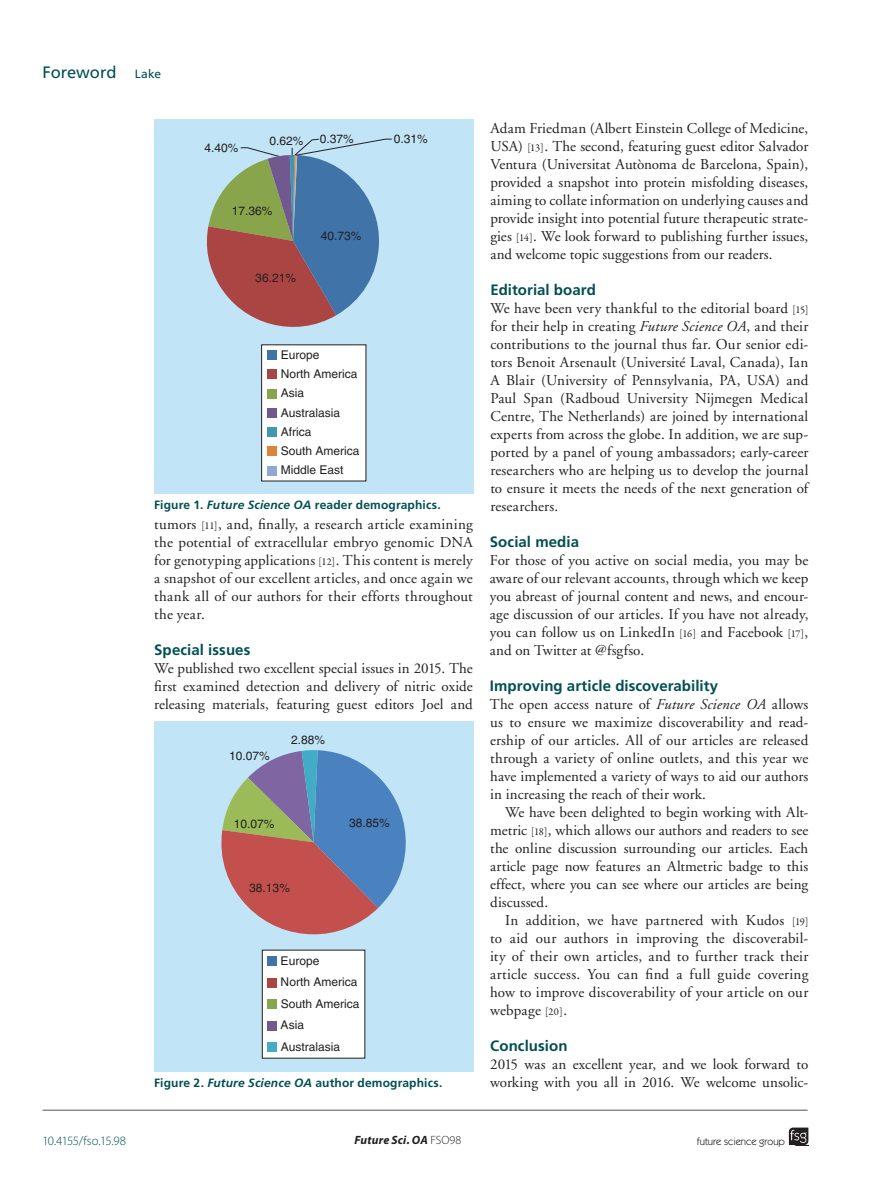
<style>
.page{position:relative;width:885px;height:1191px;background:#fff}
.page>*{position:absolute;margin:0;border:0;box-sizing:border-box;transform-origin:0 0}
.t1{font:16.5px "Frutiger";letter-spacing:-.005em;color:#004f51}
.t2{font:15px/18px "Adobe Garamond";letter-spacing:.005em;color:#231f20;text-align:justify}
.t3{font:700 15px "Frutiger";letter-spacing:.005em;color:#004f51}
.t4{font:300 12.75px "Myriad Pro";letter-spacing:-.04em;color:#004f51}
.t5{font:12px/19.2px "Helvetica LT Std";color:#231f20}
.t6{font:700 12px "Frutiger";letter-spacing:.015em;color:#004f51}
.t7{font:italic 700 12px "Myriad Pro";letter-spacing:.01em;color:#231f20}
.t8{font:10.5px "Itc Kabel";color:#231f20}
.s1{font-size:12px}
.s2{font-style:italic}
.s3{font-family:"Garamond Premr Pro";font-size:10.5px}
.s4{font-weight:300;font-style:normal}
</style>
<div class="page">
<div style="left:154px;top:119px;width:319px;height:374px;background:#c1e4f7"></div>
<div style="left:261px;top:344px;width:105px;height:137px;background:#fff"></div>
<div style="left:268px;top:351px;width:9px;height:9px;background:#4073a8"></div>
<div style="left:268px;top:370px;width:9px;height:9px;background:#aa4543"></div>
<div style="left:268px;top:389px;width:9px;height:9px;background:#89a54c"></div>
<div style="left:268px;top:408px;width:9px;height:9px;background:#715990"></div>
<div style="left:268px;top:428px;width:9px;height:9px;background:#4098af"></div>
<div style="left:268px;top:447px;width:9px;height:9px;background:#dc843b"></div>
<div style="left:268px;top:466px;width:9px;height:9px;background:#92a9cf"></div>
<svg style="left:207px;top:138px;width:185px;height:189px"></svg>
<svg style="left:788px;top:1127px;width:20px;height:19px"></svg>
<hr style="left:43px;top:1109px;width:764px;height:1px;background:#52555a">
<div style="left:154px;top:721px;width:319px;height:350px;background:#c1e4f7"></div>
<div style="left:262px;top:949px;width:103px;height:109px;background:#fff"></div>
<div style="left:268px;top:957px;width:9px;height:9px;background:#4073a8"></div>
<div style="left:268px;top:978px;width:9px;height:9px;background:#aa4543"></div>
<div style="left:268px;top:1021px;width:9px;height:9px;background:#715990"></div>
<div style="left:268px;top:1042px;width:9px;height:9px;background:#42abc5"></div>
<div style="left:268px;top:999px;width:9px;height:9px;background:#89a54c"></div>
<svg style="left:221px;top:750px;width:185px;height:185px"></svg>
<p class="t1" style="left:43px;top:63px;width:120px">Foreword <span class="s1">Lake</span></p>
<p class="t5" style="left:204px;top:138px;width:36px">4.40%</p>
<p class="t5" style="left:269px;top:131px;width:36px">0.62%</p>
<p class="t5" style="left:319px;top:129px;width:36px">0.37%</p>
<p class="t5" style="left:393px;top:129px;width:36px">0.31%</p>
<p class="t5" style="left:232px;top:201px;width:42px">17.36%</p>
<p class="t5" style="left:255px;top:268px;width:42px">36.21%</p>
<p class="t5" style="left:321px;top:226px;width:42px">40.73%</p>
<p class="t5" style="left:281px;top:345px;width:80px">Europe<br>North America<br>Asia<br>Australasia<br>Africa<br>South America<br>Middle East</p>
<p class="t6" style="left:154px;top:497px;width:288px">Figure 1. <span class="s2">Future Science OA</span> reader demographics.</p>
<p class="t2" style="left:154px;top:515px;width:320px">tumors <span class="s3">[11]</span>, and, finally, a research article examining the potential of extracellular embryo genomic DNA for genotyping applications <span class="s3">[12]</span>. This content is merely a snapshot of our excellent articles, and once again we thank all of our authors for their efforts throughout the year.</p>
<p class="t3" style="left:154px;top:640px;width:98px">Special issues</p>
<p class="t2" style="left:154px;top:659px;width:320px">We published two excellent special issues in 2015. The first examined detection and delivery of nitric oxide releasing materials, featuring guest editors Joel and</p>
<p class="t5" style="left:229px;top:746px;width:42px">10.07%</p>
<p class="t5" style="left:291px;top:730px;width:36px">2.88%</p>
<p class="t5" style="left:234px;top:814px;width:42px">10.07%</p>
<p class="t5" style="left:249px;top:878px;width:42px">38.13%</p>
<p class="t5" style="left:349px;top:812px;width:42px">38.85%</p>
<p class="t5" style="left:280px;top:950px;width:78px;line-height:21.5px">Europe<br>North America</p>
<p class="t5" style="left:280px;top:1014px;width:61px;line-height:21.5px">Asia<br>Australasia</p>
<p class="t5" style="left:280px;top:994px;width:80px">South America</p>
<p class="t6" style="left:154px;top:1076px;width:289px">Figure 2. <span class="s2">Future Science OA</span> author demographics.</p>
<p class="t2" style="left:490px;top:119px;width:319px">Adam Friedman (Albert Einstein College of Medicine, USA) <span class="s3">[13]</span>. The second, featuring guest editor Salvador Ventura (Universitat Autònoma de Barcelona, Spain), provided a snapshot into protein misfolding diseases, aiming to collate information on underlying causes and provide insight into potential future therapeutic strate&shy;gies <span class="s3">[14]</span>. We look forward to publishing further issues, and welcome topic suggestions from our readers.</p>
<p class="t3" style="left:490px;top:280px;width:107px">Editorial board</p>
<p class="t2" style="left:490px;top:299px;width:319px">We have been very thankful to the editorial board <span class="s3">[15] </span>for their help in creating <span class="s2">Future Science OA</span>, and their contributions to the journal thus far. Our senior edi&shy;tors Benoit Arsenault (Université Laval, Canada), Ian A Blair (University of Pennsylvania, PA, USA) and Paul Span (Radboud University Nijmegen Medical Centre, The Netherlands) are joined by international experts from across the globe. In addition, we are sup&shy;ported by a panel of young ambassadors; early-career researchers who are helping us to develop the journal to ensure it meets the needs of the next generation of researchers.</p>
<p class="t3" style="left:490px;top:532px;width:91px">Social media</p>
<p class="t2" style="left:490px;top:551px;width:320px">For those of you active on social media, you may be aware of our relevant accounts, through which we keep you abreast of journal content and news, and encour&shy;age discussion of our articles. If you have not already, you can follow us on LinkedIn <span class="s3">[16]</span> and Facebook <span class="s3">[17]</span>, and on Twitter at @fsgfso.</p>
<p class="t3" style="left:490px;top:676px;width:230px">Improving article discoverability</p>
<p class="t2" style="left:490px;top:695px;width:320px">The open access nature of <span class="s2">Future Science OA</span> allows us to ensure we maximize discoverability and read&shy;ership of our articles. All of our articles are released through a variety of online outlets, and this year we have implemented a variety of ways to aid our authors in increasing the reach of their work.</p>
<p class="t2" style="left:490px;top:803px;width:320px;text-indent:15px">We have been delighted to begin working with Alt&shy;metric <span class="s3">[18]</span>, which allows our authors and readers to see the online discussion surrounding our articles. Each article page now features an Altmetric badge to this effect, where you can see where our articles are being discussed.</p>
<p class="t2" style="left:490px;top:911px;width:320px;text-indent:15px">In addition, we have partnered with Kudos <span class="s3">[19] </span>to aid our authors in improving the discoverabil&shy;ity of their own articles, and to further track their article success. You can find a full guide covering how to improve discoverability of your article on our webpage <span class="s3">[20]</span>.</p>
<p class="t3" style="left:490px;top:1036px;width:79px">Conclusion</p>
<p class="t2" style="left:490px;top:1055px;width:320px">2015 was an excellent year, and we look forward to working with you all in 2016. We welcome unsolic-</p>
<p class="t4" style="left:42px;top:1133px;width:85px">10.4155/fso.15.98</p>
<p class="t7" style="left:354px;top:1132px;width:108px">Future Sci. OA <span class="s4">FSO98</span></p>
<p class="t8" style="left:696px;top:1135px;width:90px">future science group</p>
</div>
